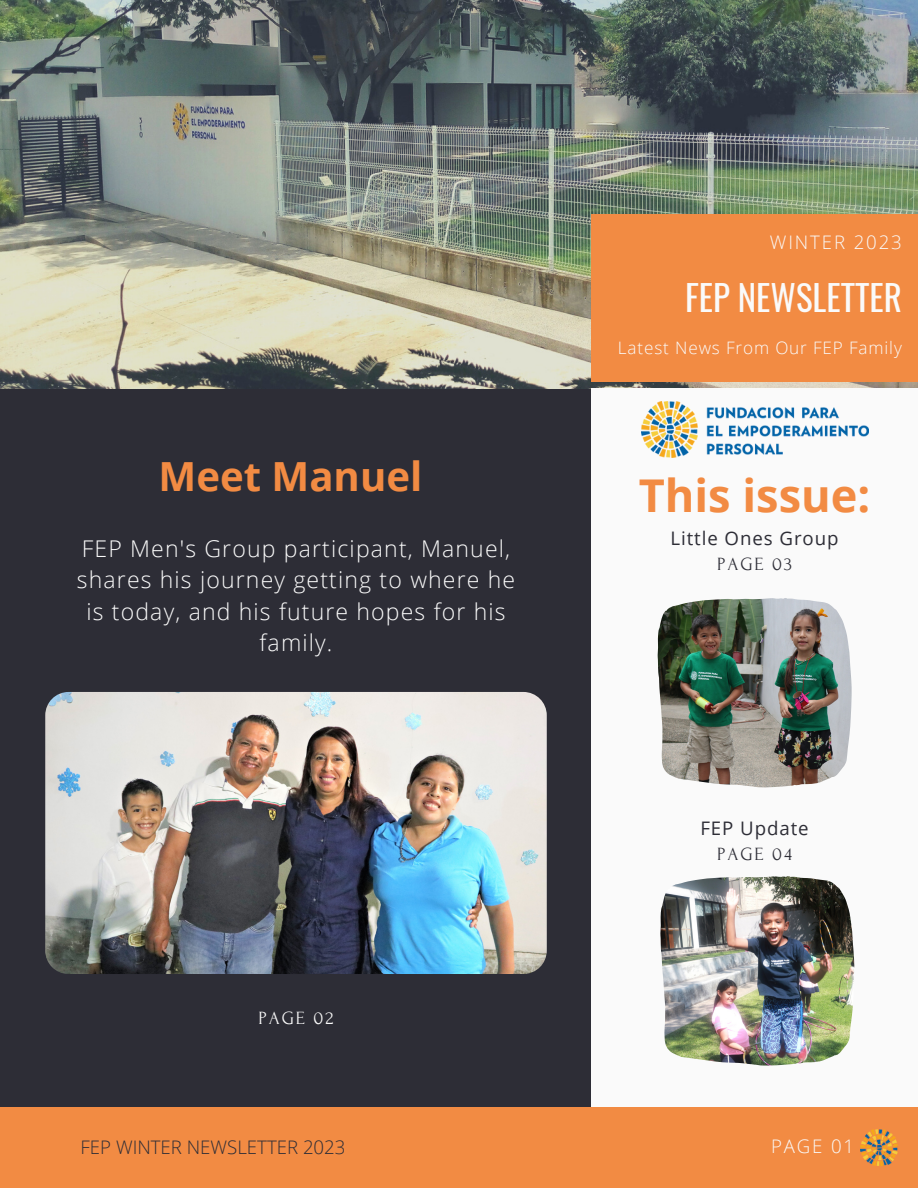
<style>
.page{position:relative;width:918px;height:1188px;background:#2d2d36}
.page>*{position:absolute;margin:0;border:0;box-sizing:border-box;transform-origin:0 0}
.t1{font:700 45.15px "Open Sans";color:#f28b43}
.t2{font:700 40.2px "Open Sans";color:#f28b43}
.t3{font:34.95px "Oswald";color:#fafafa}
.t4{font:300 23.1px/31.5px "Open Sans";letter-spacing:.05em;color:#fafafa;text-align:center}
.t5{font:18.75px "Open Sans";letter-spacing:.05em;color:#2d2d36}
.t6{font:18.75px "Forum";letter-spacing:.1em;color:#2d2d36}
.t7{font:18.75px "Forum";letter-spacing:.1em;color:#fafafa}
.t8{font:300 18.6px "Open Sans";color:#2d2d36}
.t9{font:300 18.6px "Open Sans";letter-spacing:.1em;color:#fafafa}
.t10{font:300 17.1px "Open Sans";letter-spacing:.05em;color:#fafafa}
</style>
<div class="page">
<img style="left:0;top:0;width:918px;height:389px">
<div style="left:591px;top:215px;width:327px;height:167px;background:#f28b43"></div>
<div style="left:0;top:1107px;width:918px;height:81px;background:#f28b43"></div>
<div style="left:591px;top:388px;width:327px;height:719px;background:#fafafa"></div>
<img style="left:658px;top:598px;width:193px;height:189px">
<img style="left:660px;top:876px;width:194px;height:189px">
<img style="left:45px;top:692px;width:502px;height:282px;border-radius:23px">
<img style="left:861px;top:1129px;width:37px;height:37px">
<img style="left:641px;top:402px;width:227px;height:56px">
<p class="t9" style="left:770px;top:229px;width:134px">WINTER 2023</p>
<h3 class="t3" style="left:685px;top:270px;width:218px">FEP NEWSLETTER</h3>
<h2 class="t2" style="left:159px;top:448px;width:265px">Meet Manuel</h2>
<p class="t4" style="left:77px;top:532px;width:440px">FEP Men's Group participant, Manuel, shares his journey getting to where he is today, and his future hopes for his family.</p>
<p class="t7" style="left:259px;top:1008px;width:76px">PAGE 02</p>
<p class="t10" style="left:618px;top:336px;width:286px">Latest News From Our FEP Family</p>
<h1 class="t1" style="left:639px;top:464px;width:233px">This issue:</h1>
<p class="t5" style="left:670px;top:525px;width:170px">Little Ones Group</p>
<p class="t6" style="left:717px;top:554px;width:76px">PAGE 03</p>
<p class="t5" style="left:700px;top:815px;width:110px">FEP Update</p>
<p class="t6" style="left:717px;top:844px;width:76px">PAGE 04</p>
<p class="t8" style="left:81px;top:1134px;width:266px">FEP WINTER NEWSLETTER 2023</p>
<p class="t9" style="left:771px;top:1133px;width:85px">PAGE 01</p>
</div>
